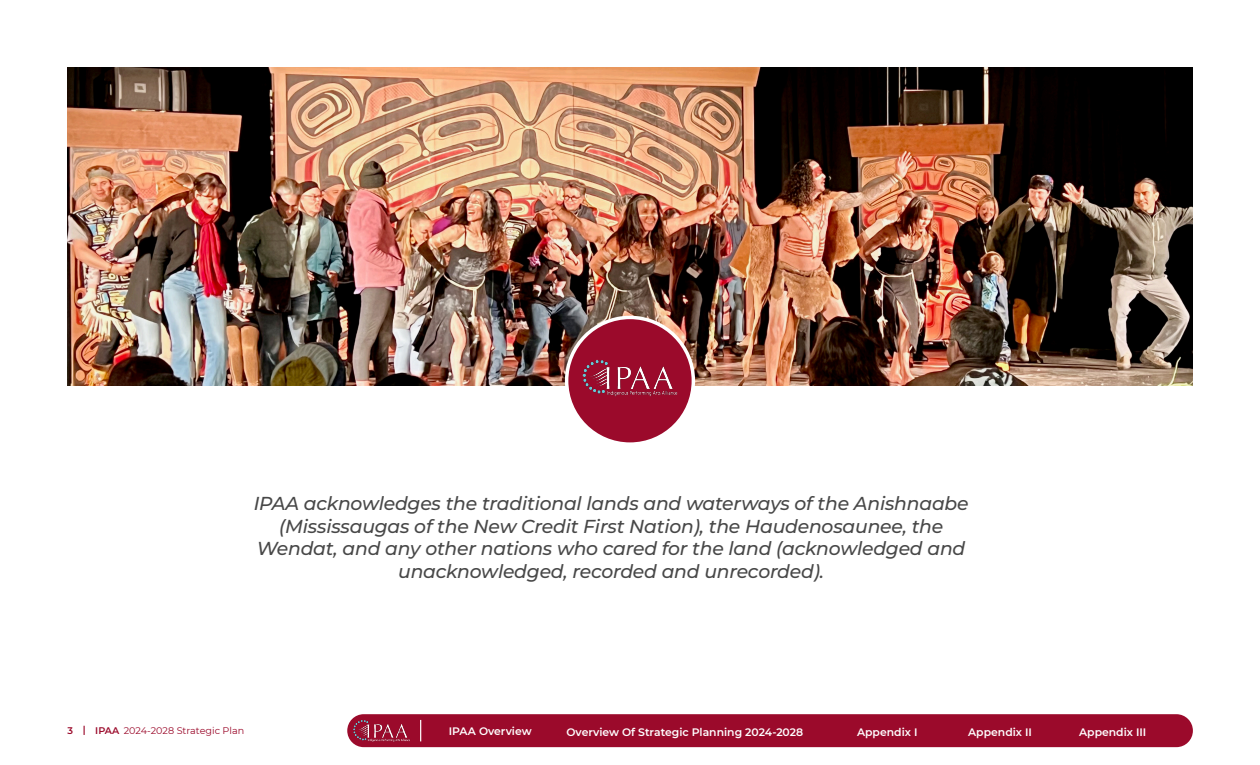
<style>
.page{position:relative;width:1260px;height:765px;background:#fff}
.page>*{position:absolute;margin:0;border:0;box-sizing:border-box;transform-origin:0 0}
.t1{font:italic 100 18.75px/22.5px "Montserrat";letter-spacing:-.01em;color:#484848;text-align:center}
.t2{font:600 10.88px "Montserrat";color:#fff}
.t3{font:9.62px "Montserrat";color:#9b0a2b}
.s1{font-weight:600}
</style>
<div class="page">
<div style="left:347px;top:714px;width:846px;height:33px;background:#9b0a2b;border-radius:16px"></div>
<svg style="left:420px;top:720px;width:1px;height:21px"></svg>
<img style="left:353px;top:720px;width:57px;height:22px">
<img style="left:68px;top:68px;width:1124px;height:318px">
<div style="left:567px;top:317px;width:126px;height:127px;background:#9b0a2b;border-radius:50%"></div>
<div style="left:565px;top:316px;width:130px;height:130px;border:3px solid #fff;border-radius:50%"></div>
<img style="left:582px;top:360px;width:96px;height:36px">
<p class="t1" style="left:254px;top:492px;width:717px">IPAA acknowledges the traditional lands and waterways of the Anishnaabe (Mississaugas of the New Credit First Nation), the Haudenosaunee, the Wendat, and any other nations who cared for the land (acknowledged and unacknowledged, recorded and unrecorded).</p>
<p class="t3" style="left:68px;top:724px;width:178px"><span class="s1">3 | IPAA</span> 2024-2028 Strategic Plan</p>
<p class="t2" style="left:449px;top:724px;width:84px">IPAA Overview</p>
<p class="t2" style="left:567px;top:724px;width:238px">Overview Of Strategic Planning 2024-2028</p>
<p class="t2" style="left:857px;top:724px;width:62px">Appendix I</p>
<p class="t2" style="left:968px;top:724px;width:65px">Appendix II</p>
<p class="t2" style="left:1079px;top:724px;width:69px">Appendix III</p>
</div>
